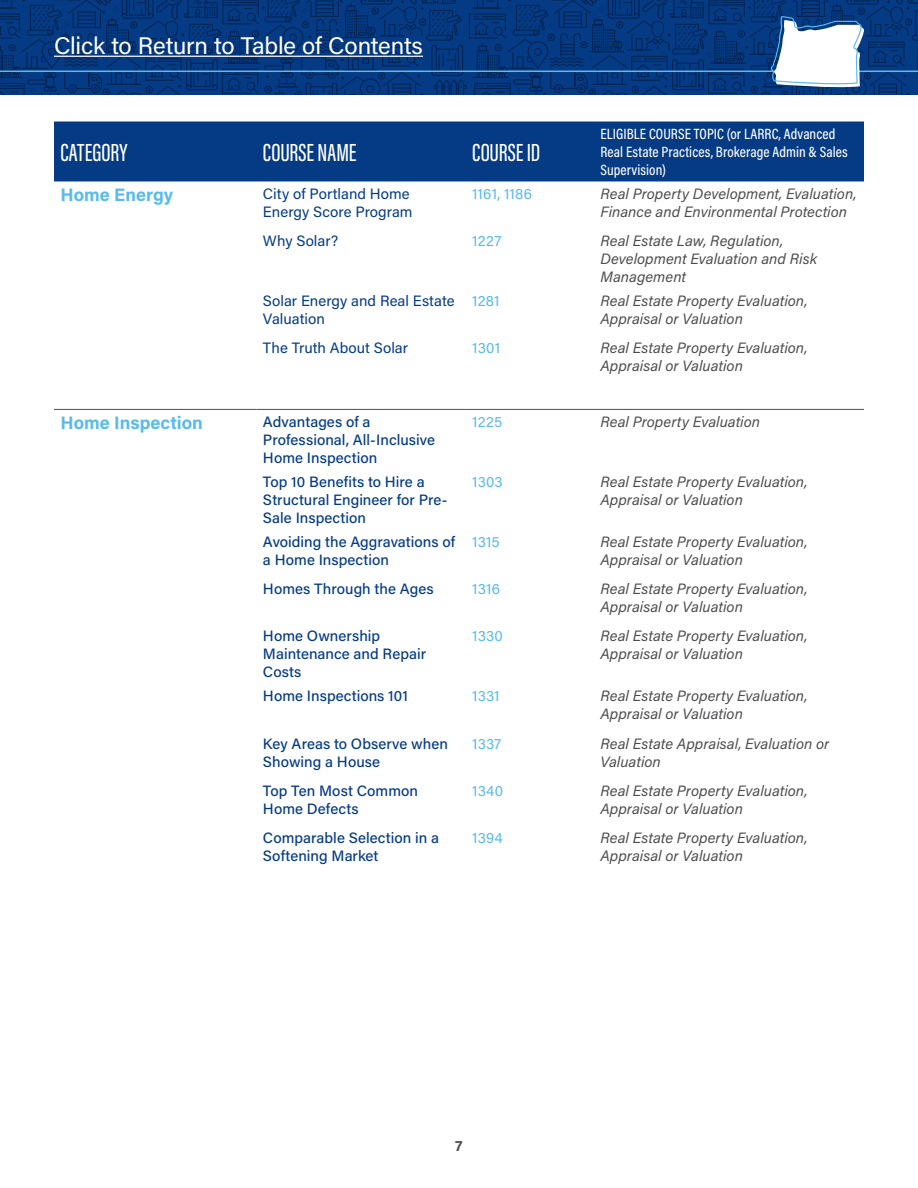
<style>
.page{position:relative;width:918px;height:1188px;background:#fff}
.page>*{position:absolute;margin:0;border:0;box-sizing:border-box;transform-origin:0 0}
.t1{font:500 25.5px "Acumin Pro Extra Cond";letter-spacing:-.005em;color:#fff}
.t2{font:24px "Acumin Pro";letter-spacing:-.01em;color:#fff}
.t3{font:700 18px "Acumin Pro";color:#59bbeb}
.t4{font:italic 15px/18px "Acumin Pro";color:#4d4d4f}
.t5{font:500 15px/18px "Acumin Pro";letter-spacing:.005em;color:#053b84}
.t6{font:15px/18px "Acumin Pro";color:#053b84}
.t7{font:500 15px/18px "Acumin Pro Cond";letter-spacing:.005em;color:#fff}
.t8{font:15px "Acumin Pro";letter-spacing:.005em;color:#59bbeb}
.t9{font:700 15px "Acumin Pro";color:#4d4d4f}
</style>
<div class="page">
<div style="left:54px;top:122px;width:810px;height:59px;background:#053b84"></div>
<hr style="left:54px;top:409px;width:202px;height:1px;background:#4d4d4f">
<hr style="left:256px;top:409px;width:210px;height:1px;background:#4d4d4f">
<hr style="left:466px;top:409px;width:128px;height:1px;background:#4d4d4f">
<hr style="left:594px;top:409px;width:270px;height:1px;background:#4d4d4f">
<svg style="left:0;top:0;width:473px;height:94px;background:#05377b"></svg>
<hr style="left:0;top:71px;width:918px;height:1px;background:#59bbeb">
<hr style="left:54px;top:56px;width:369px;height:1px;background:#fff">
<svg style="left:473px;top:0;width:445px;height:94px;background:#214f8b"></svg>
<h2 class="t2" style="left:54px;top:29px;width:370px">Click to Return to Table of Contents</h2>
<h1 class="t1" style="left:60px;top:137px;width:68px">CATEGORY</h1>
<h1 class="t1" style="left:263px;top:137px;width:95px">COURSE NAME</h1>
<h1 class="t1" style="left:472px;top:137px;width:69px">COURSE ID</h1>
<p class="t7" style="left:600px;top:125px;width:249px">ELIGIBLE COURSE TOPIC (or LARRC, Advanced<br>Real Estate Practices, Brokerage Admin &amp; Sales<br>Supervision)</p>
<p class="t3" style="left:60px;top:182px;width:114px">Home Energy</p>
<p class="t6" style="left:263px;top:184px;width:151px">City of Portland Home<br>Energy Score Program</p>
<p class="t8" style="left:472px;top:183px;width:61px">1161, 1186</p>
<p class="t4" style="left:600px;top:184px;width:257px">Real Property Development, Evaluation,<br>Finance and Environmental Protection</p>
<p class="t6" style="left:263px;top:231px;width:77px">Why Solar?</p>
<p class="t8" style="left:472px;top:231px;width:31px">1227</p>
<p class="t4" style="left:600px;top:231px;width:218px">Real Estate Law, Regulation,<br>Development Evaluation and Risk<br>Management</p>
<p class="t6" style="left:263px;top:291px;width:193px">Solar Energy and Real Estate<br>Valuation</p>
<p class="t8" style="left:472px;top:291px;width:29px">1281</p>
<p class="t4" style="left:600px;top:291px;width:208px">Real Estate Property Evaluation,<br>Appraisal or Valuation</p>
<p class="t6" style="left:263px;top:339px;width:147px">The Truth About Solar</p>
<p class="t8" style="left:472px;top:338px;width:29px">1301</p>
<p class="t4" style="left:600px;top:339px;width:208px">Real Estate Property Evaluation,<br>Appraisal or Valuation</p>
<p class="t3" style="left:60px;top:410px;width:144px">Home Inspection</p>
<p class="t5" style="left:263px;top:412px;width:174px">Advantages of a<br>Professional, All-Inclusive<br>Home Inspection</p>
<p class="t8" style="left:472px;top:411px;width:32px">1225</p>
<p class="t4" style="left:600px;top:412px;width:161px">Real Property Evaluation</p>
<p class="t5" style="left:263px;top:472px;width:186px">Top 10 Benefits to Hire a<br>Structural Engineer for Pre-<br>Sale Inspection</p>
<p class="t8" style="left:472px;top:471px;width:32px">1303</p>
<p class="t4" style="left:600px;top:472px;width:208px">Real Estate Property Evaluation,<br>Appraisal or Valuation</p>
<p class="t5" style="left:263px;top:532px;width:194px">Avoiding the Aggravations of a Home Inspection</p>
<p class="t8" style="left:472px;top:531px;width:29px">1315</p>
<p class="t4" style="left:600px;top:532px;width:208px">Real Estate Property Evaluation,<br>Appraisal or Valuation</p>
<p class="t5" style="left:263px;top:579px;width:172px">Homes Through the Ages</p>
<p class="t8" style="left:472px;top:579px;width:29px">1316</p>
<p class="t4" style="left:600px;top:579px;width:208px">Real Estate Property Evaluation,<br>Appraisal or Valuation</p>
<p class="t5" style="left:263px;top:627px;width:165px">Home Ownership<br>Maintenance and Repair<br>Costs</p>
<p class="t8" style="left:472px;top:626px;width:32px">1330</p>
<p class="t4" style="left:600px;top:626px;width:208px">Real Estate Property Evaluation,<br>Appraisal or Valuation</p>
<p class="t5" style="left:263px;top:687px;width:147px">Home Inspections 101</p>
<p class="t8" style="left:472px;top:686px;width:29px">1331</p>
<p class="t4" style="left:600px;top:686px;width:208px">Real Estate Property Evaluation,<br>Appraisal or Valuation</p>
<p class="t5" style="left:263px;top:734px;width:187px">Key Areas to Observe when<br>Showing a House</p>
<p class="t8" style="left:472px;top:733px;width:31px">1337</p>
<p class="t4" style="left:600px;top:734px;width:230px">Real Estate Appraisal, Evaluation or<br>Valuation</p>
<p class="t5" style="left:263px;top:781px;width:157px">Top Ten Most Common<br>Home Defects</p>
<p class="t8" style="left:472px;top:780px;width:32px">1340</p>
<p class="t4" style="left:600px;top:781px;width:208px">Real Estate Property Evaluation,<br>Appraisal or Valuation</p>
<p class="t5" style="left:263px;top:828px;width:178px">Comparable Selection in a<br>Softening Market</p>
<p class="t8" style="left:472px;top:827px;width:32px">1394</p>
<p class="t4" style="left:600px;top:828px;width:208px">Real Estate Property Evaluation,<br>Appraisal or Valuation</p>
<p class="t9" style="left:455px;top:1135px;width:9px">7</p>
</div>
